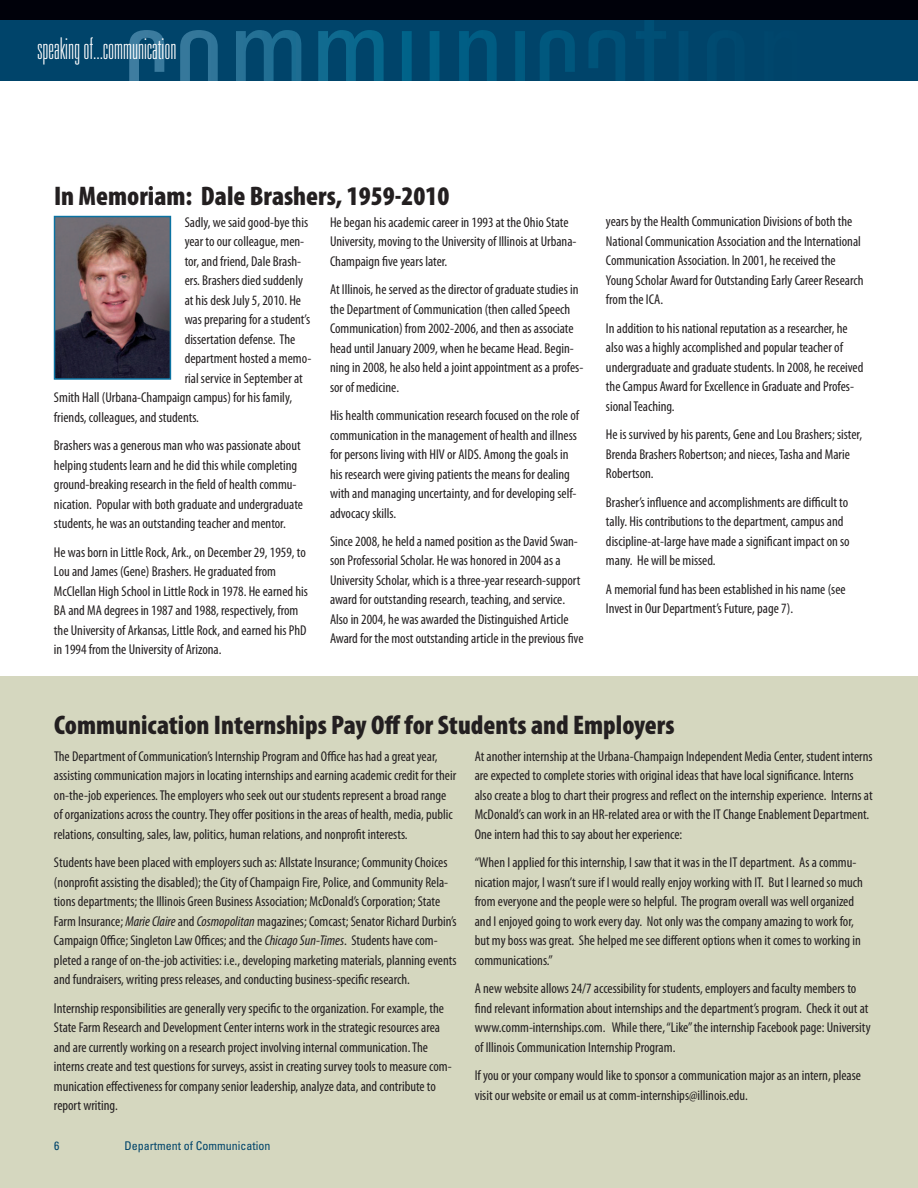
<style>
.page{position:relative;width:918px;height:1188px;background:#fff}
.page>*{position:absolute;margin:0;border:0;box-sizing:border-box;transform-origin:0 0}
.t1{font:100 ultra-condensed 30px "Univers";color:#fff}
.t2{font:900 condensed 27px "Myriad Pro";color:#231f20}
.t3{font:condensed 14.25px/19.5px "Myriad Pro";color:#231f20}
.t4{font:condensed 12px "Univers";color:#00446a}
.s1{font-style:italic}
</style>
<div class="page">
<div style="left:0;top:676px;width:918px;height:512px;background:#d5d7bf"></div>
<div style="left:0;top:16px;width:918px;height:65px;background:#00446a"></div>
<svg style="left:129px;top:19px;width:673px;height:62px"></svg>
<div style="left:0;top:0;width:918px;height:19px;background:#00010a"></div>
<img style="left:57px;top:219px;width:111px;height:158px">
<div style="left:54px;top:216px;width:117px;height:164px;border:2px solid #0b73a2"></div>
<h1 class="t1" style="left:37px;top:33px;width:141px">speaking of...communication</h1>
<h2 class="t2" style="left:54px;top:181px;width:397px">In Memoriam: Dale Brashers, 1959-2010</h2>
<p class="t3" style="left:185px;top:212px;width:125px">Sadly, we said good-bye this</p>
<p class="t3" style="left:185px;top:232px;width:121px">year to our colleague, men-</p>
<p class="t3" style="left:185px;top:251px;width:118px">tor, and friend, Dale Brash-</p>
<p class="t3" style="left:185px;top:271px;width:120px">ers. Brashers died suddenly</p>
<p class="t3" style="left:185px;top:290px;width:118px">at his desk July 5, 2010. He</p>
<p class="t3" style="left:185px;top:310px;width:127px">was preparing for a student’s</p>
<p class="t3" style="left:185px;top:329px;width:112px">dissertation defense. The</p>
<p class="t3" style="left:185px;top:349px;width:128px">department hosted a memo-</p>
<p class="t3" style="left:185px;top:368px;width:120px">rial service in September at</p>
<p class="t3" style="left:54px;top:388px;width:240px">Smith Hall (Urbana-Champaign campus) for his family,</p>
<p class="t3" style="left:54px;top:407px;width:147px">friends, colleagues, and students.</p>
<p class="t3" style="left:54px;top:435px;width:251px">Brashers was a generous man who was passionate about helping students learn and he did this while completing ground-breaking research in the field of health commu&shy;nication. Popular with both graduate and undergraduate students, he was an outstanding teacher and mentor.</p>
<p class="t3" style="left:54px;top:542px;width:255px">He was born in Little Rock, Ark., on December 29, 1959, to Lou and James (Gene) Brashers. He graduated from McClellan High School in Little Rock in 1978. He earned his BA and MA degrees in 1987 and 1988, respectively, from the University of Arkansas, Little Rock, and earned his PhD in 1994 from the University of Arizona.</p>
<p class="t3" style="left:330px;top:212px;width:248px">He began his academic career in 1993 at the Ohio State<br>University, moving to the University of Illinois at Urbana-<br>Champaign five years later.</p>
<p class="t3" style="left:330px;top:279px;width:255px">At Illinois, he served as the director of graduate studies in the Department of Communication (then called Speech Communication) from 2002-2006, and then as associate head until January 2009, when he became Head. Begin&shy;ning in 2008, he also held a joint appointment as a profes&shy;sor of medicine.</p>
<p class="t3" style="left:330px;top:405px;width:251px">His health communication research focused on the role of communication in the management of health and illness for persons living with HIV or AI DS. Among the goals in his research were giving patients the means for dealing with and managing uncertainty, and for developing self&shy;advocacy skills.</p>
<p class="t3" style="left:330px;top:531px;width:255px">Since 2008, he held a named position as the David Swan&shy;son Professorial Scholar. He was honored in 2004 as a University Scholar, which is a three-year research-support award for outstanding research, teaching, and service.<br>Also in 2004, he was awarded the Distinguished Article Award for the most outstanding article in the previous five</p>
<p class="t3" style="left:606px;top:212px;width:259px">years by the Health Communication Divisions of both the National Communication Association and the International Communication Association. In 2001, he received the Young Scholar Award for Outstanding Early Career Research from the ICA.</p>
<p class="t3" style="left:606px;top:318px;width:259px">In addition to his national reputation as a researcher, he also was a highly accomplished and popular teacher of undergraduate and graduate students. In 2008, he received the Campus Award for Excellence in Graduate and Profes&shy;sional Teaching.</p>
<p class="t3" style="left:606px;top:425px;width:258px">He is survived by his parents, Gene and Lou Brashers; sister,<br>Brenda Brashers Robertson; and nieces, Tasha and Marie<br>Robertson.</p>
<p class="t3" style="left:606px;top:492px;width:245px">Brasher’s influence and accomplishments are difficult to tally. His contributions to the department, campus and discipline-at-large have made a significant impact on so many. He will be missed.</p>
<p class="t3" style="left:606px;top:579px;width:241px">A memorial fund has been established in his name (see<br>Invest in Our Department’s Future, page 7).</p>
<h2 class="t2" style="left:54px;top:710px;width:622px">Communication Internships Pay Off for Students and Employers</h2>
<p class="t3" style="left:54px;top:746px;width:404px">The Department of Communication’s Internship Program and Office has had a great year, assisting communication majors in locating internships and earning academic credit for their on-the-job experiences. The employers who seek out our students represent a broad range of organizations across the country. They offer positions in the areas of health, media, public relations, consulting, sales, law, politics, human relations, and nonprofit interests.</p>
<p class="t3" style="left:54px;top:853px;width:404px">Students have been placed with employers such as: Allstate Insurance; Community Choices (nonprofit assisting the disabled); the City of Champaign Fire, Police, and Community Rela&shy;tions departments; the Illinois Green Business Association; McDonald’s Corporation; State Farm Insurance; <span class="s1">Marie Claire</span> and <span class="s1">Cosmopolitan</span> magazines; Comcast; Senator Richard Durbin’s Campaign Office; Singleton Law Offices; and the <span class="s1">Chicago Sun-Times</span>. Students have com&shy;pleted a range of on-the-job activities: i.e., developing marketing materials, planning events and fundraisers, writing press releases, and conducting business-specific research.</p>
<p class="t3" style="left:54px;top:998px;width:399px">Internship responsibilities are generally very specific to the organization. For example, the State Farm Research and Development Center interns work in the strategic resources area and are currently working on a research project involving internal communication. The interns create and test questions for surveys, assist in creating survey tools to measure com&shy;munication effectiveness for company senior leadership, analyze data, and contribute to report writing.</p>
<p class="t4" style="left:54px;top:1138px;width:7px">6</p>
<p class="t4" style="left:125px;top:1138px;width:147px">Department of Communication</p>
<p class="t3" style="left:475px;top:746px;width:399px">At another internship at the Urbana-Champaign Independent Media Center, student interns are expected to complete stories with original ideas that have local significance. Interns also create a blog to chart their progress and reflect on the internship experience. Interns at McDonald’s can work in an HR-related area or with the IT Change Enablement Department.<br>One intern had this to say about her experience:</p>
<p class="t3" style="left:475px;top:852px;width:390px">“When I applied for this internship, I saw that it was in the IT department. As a commu&shy;nication major, I wasn’t sure if I would really enjoy working with IT. But I learned so much from everyone and the people were so helpful. The program overall was well organized and I enjoyed going to work every day. Not only was the company amazing to work for, but my boss was great. She helped me see different options when it comes to working in communications.”</p>
<p class="t3" style="left:475px;top:978px;width:397px">A new website allows 24/7 accessibility for students, employers and faculty members to find relevant information about internships and the department’s program. Check it out at www.comm-internships.com. While there, “Like” the internship Facebook page: University of Illinois Communication Internship Program.</p>
<p class="t3" style="left:475px;top:1065px;width:388px">If you or your company would like to sponsor a communication major as an intern, please visit our website or email us at comm-internships@illinois.edu.</p>
</div>
